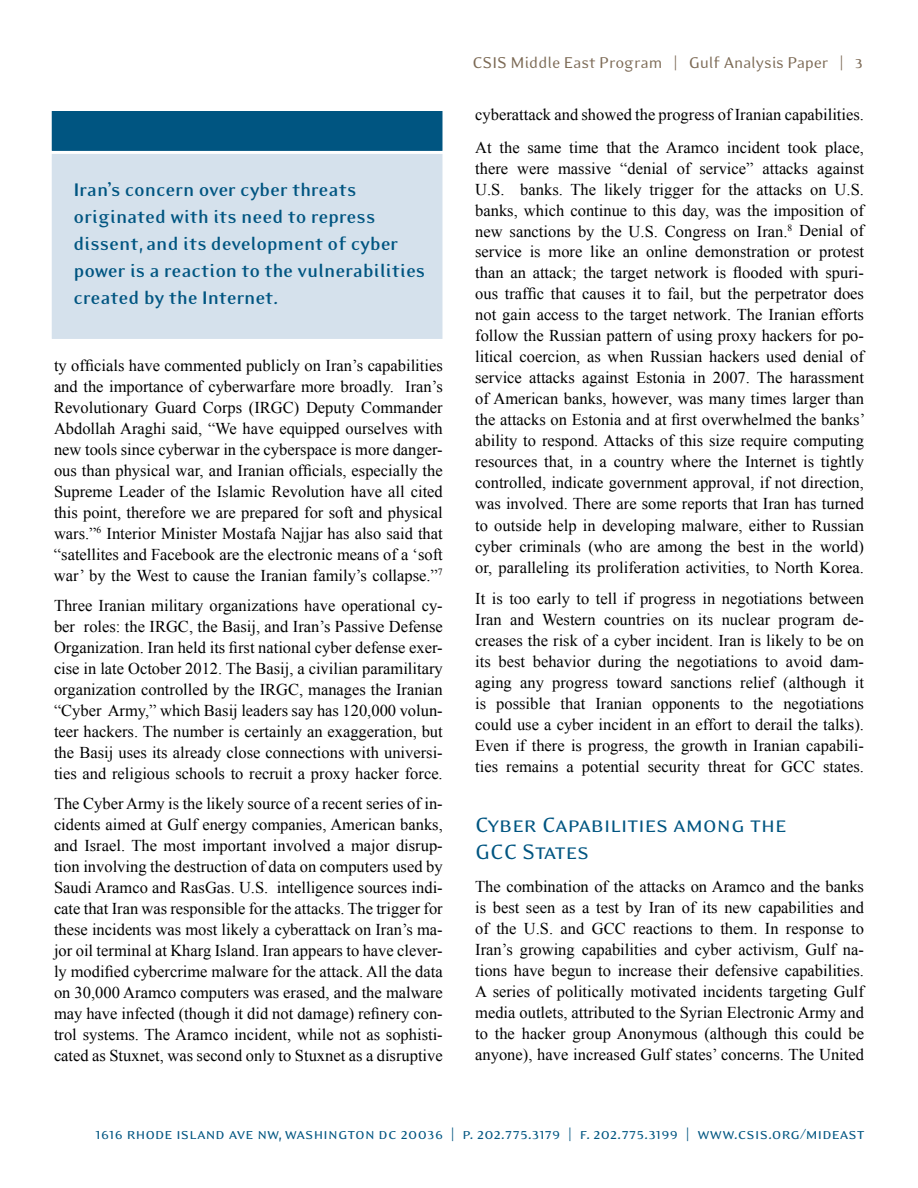
<style>
.page{position:relative;width:918px;height:1188px;background:#fff}
.page>*{position:absolute;margin:0;border:0;box-sizing:border-box;transform-origin:0 0}
.t1{font:24px/27px "Eidetic Modern Smallcaps";letter-spacing:-.01em;color:#005581}
.t2{font:700 21px/27px "Eidetic Modern";letter-spacing:-.01em;color:#005581}
.t3{font:18px "Eidetic Modern";letter-spacing:-.01em;color:#7c6a55}
.t4{font:16.5px/21px "Times New Roman";color:#000;text-align:justify}
.t5{font:16.5px "Eidetic Modern Smallcaps";letter-spacing:.02em;color:#005581}
</style>
<div class="page">
<div style="left:51px;top:155px;width:392px;height:184px;background:#d5e1ec"></div>
<svg style="left:51px;top:111px;width:392px;height:44px;background:#18658d"></svg>
<p class="t2" style="left:73px;top:176px;width:354px">I ran’s concern over cyber threats originated with its need to repress dissent, and its development of cyber power is a reaction to the vulnerabilities created by the I nternet.</p>
<p class="t4" style="left:54px;top:355px;width:390px">ty officials have commented publicly on Iran’s capabilities and the importance of cyberwarfare more broadly. Iran’s Revolutionary Guard Corps (IRGC) Deputy Commander Abdollah Araghi said, “We have equipped ourselves with new tools since cyberwar in the cyberspace is more danger&shy;ous than physical war, and Iranian officials, especially the Supreme Leader of the Islamic Revolution have all cited this point, therefore we are prepared for soft and physical wars.”<sup>6</sup> Interior Minister Mostafa Najjar has also said that “satellites and Facebook are the electronic means of a ‘soft war’ by the West to cause the Iranian family’s collapse.”<sup>7</sup></p>
<p class="t4" style="left:54px;top:595px;width:390px">Three Iranian military organizations have operational cy&shy;ber roles: the IRGC, the Basij, and Iran’s Passive Defense Organization. Iran held its first national cyber defense exer&shy;cise in late October 2012. The Basij, a civilian paramilitary organization controlled by the IRGC, manages the Iranian “Cyber Army,” which Basij leaders say has 120,000 volun&shy;teer hackers. The number is certainly an exaggeration, but the Basij uses its already close connections with universi&shy;ties and religious schools to recruit a proxy hacker force.</p>
<p class="t4" style="left:54px;top:793px;width:390px">The Cyber Army is the likely source of a recent series of in&shy;cidents aimed at Gulf energy companies, American banks, and Israel. The most important involved a major disrup&shy;tion involving the destruction of data on computers used by Saudi Aramco and RasGas. U.S. intelligence sources indi&shy;cate that Iran was responsible for the attacks. The trigger for these incidents was most likely a cyberattack on Iran’s ma&shy;jor oil terminal at Kharg Island. Iran appears to have clever&shy;ly modified cybercrime malware for the attack. All the data on 30,000 Aramco computers was erased, and the malware may have infected (though it did not damage) refinery con&shy;trol systems. The Aramco incident, while not as sophisti&shy;cated as Stuxnet, was second only to Stuxnet as a disruptive</p>
<p class="t3" style="left:473px;top:53px;width:392px">CSIS Middle East Program | Gulf Analysis Paper | 3</p>
<p class="t4" style="left:475px;top:97px;width:390px;line-height:33px">cyberattack and showed the progress of Iranian capabilities.<br>At the same time that the Aramco incident took place,</p>
<p class="t4" style="left:475px;top:157px;width:392px">there were massive “denial of service” attacks against U.S. banks. The likely trigger for the attacks on U.S. banks, which continue to this day, was the imposition of new sanctions by the U.S. Congress on Iran.<sup>8</sup> Denial of service is more like an online demonstration or protest than an attack; the target network is flooded with spuri&shy;ous traffic that causes it to fail, but the perpetrator does not gain access to the target network. The Iranian efforts follow the Russian pattern of using proxy hackers for po&shy;litical coercion, as when Russian hackers used denial of service attacks against Estonia in 2007. The harassment of American banks, however, was many times larger than the attacks on Estonia and at first overwhelmed the banks’ ability to respond. Attacks of this size require computing resources that, in a country where the Internet is tightly controlled, indicate government approval, if not direction, was involved. There are some reports that Iran has turned to outside help in developing malware, either to Russian cyber criminals (who are among the best in the world) or, paralleling its proliferation activities, to North Korea.</p>
<p class="t4" style="left:475px;top:588px;width:390px">It is too early to tell if progress in negotiations between Iran and Western countries on its nuclear program de&shy;creases the risk of a cyber incident. Iran is likely to be on its best behavior during the negotiations to avoid dam&shy;aging any progress toward sanctions relief (although it is possible that Iranian opponents to the negotiations could use a cyber incident in an effort to derail the talks).<br>Even if there is progress, the growth in Iranian capabili&shy;ties remains a potential security threat for GCC states.</p>
<h1 class="t1" style="left:475px;top:811px;width:313px">Cyber Capabilities among the<br>GCC States</h1>
<p class="t4" style="left:475px;top:876px;width:390px">The combination of the attacks on Aramco and the banks is best seen as a test by Iran of its new capabilities and of the U.S. and GCC reactions to them. In response to Iran’s growing capabilities and cyber activism, Gulf na&shy;tions have begun to increase their defensive capabilities.<br>A series of politically motivated incidents targeting Gulf media outlets, attributed to the Syrian Electronic Army and to the hacker group Anonymous (although this could be anyone), have increased Gulf states’ concerns. The United</p>
<p class="t5" style="left:96px;top:1125px;width:770px">1616 rhode island ave nw, washington dc 20036 | p. 202.775.3179 | f. 202.775.3199 | www.csis.org/mideast</p>
</div>
